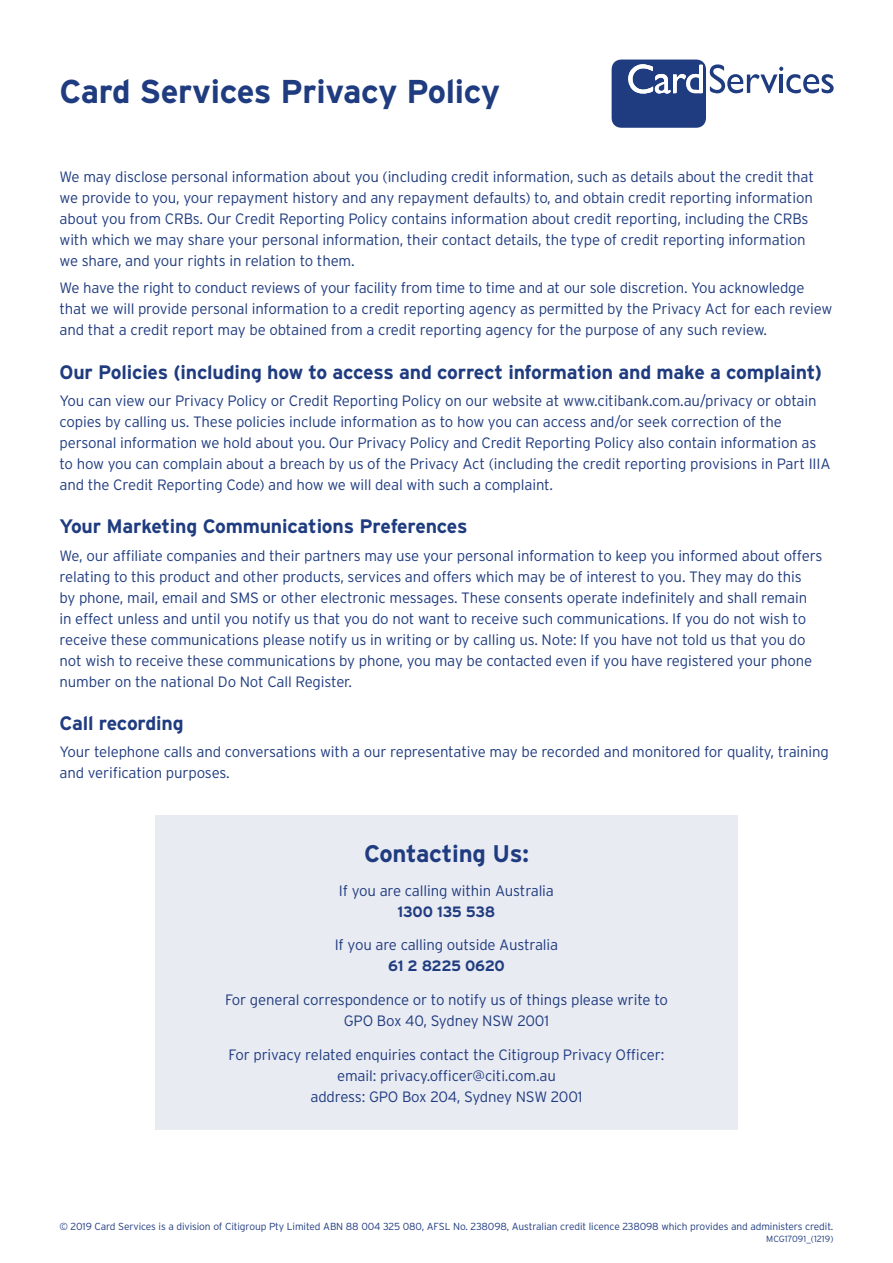
<style>
.page{position:relative;width:893px;height:1263px;background:#fff}
.page>*{position:absolute;margin:0;border:0;box-sizing:border-box;transform-origin:0 0}
.t1{font:700 33px "Interstate";letter-spacing:-.01em;color:#203c80}
.t2{font:700 24px "Interstate";letter-spacing:-.01em;color:#203c80}
.t3{font:700 19.5px "Interstate";letter-spacing:-.01em;color:#203c80}
.t4{font:300 15px/21px "Interstate";letter-spacing:-.01em;color:#203c80}
.t5{font:700 15px "Interstate";letter-spacing:-.03em;color:#203c80}
.t6{font:300 10.2px "Interstate";letter-spacing:-.01em;color:#203c80}
.t7{font:300 9px "Interstate";color:#203c80}
</style>
<div class="page">
<div style="left:155px;top:815px;width:583px;height:314px;background:#e9ebf2"></div>
<svg style="left:612px;top:60px;width:222px;height:68px"></svg>
<h1 class="t1" style="left:60px;top:71px;width:442px">Card Services Privacy Policy</h1>
<p class="t4" style="left:60px;top:166px;width:756px">We may disclose personal information about you (including credit information, such as details about the credit that we provide to you, your repayment history and any repayment defaults) to, and obtain credit reporting information about you from CRBs. Our Credit Reporting Policy contains information about credit reporting, including the CRBs with which we may share your personal information, their contact details, the type of credit reporting information we share, and your rights in relation to them.</p>
<p class="t4" style="left:60px;top:278px;width:774px">We have the right to conduct reviews of your facility from time to time and at our sole discretion. You acknowledge that we will provide personal information to a credit reporting agency as permitted by the Privacy Act for each review and that a credit report may be obtained from a credit reporting agency for the purpose of any such review.</p>
<h3 class="t3" style="left:60px;top:360px;width:764px">Our Policies (including how to access and correct information and make a complaint)</h3>
<p class="t4" style="left:60px;top:390px;width:773px">You can view our Privacy Policy or Credit Reporting Policy on our website at www.citibank.com.au/privacy or obtain copies by calling us. These policies include information as to how you can access and/or seek correction of the personal information we hold about you. Our Privacy Policy and Credit Reporting Policy also contain information as to how you can complain about a breach by us of the Privacy Act (including the credit reporting provisions in Part IIIA and the Credit Reporting Code) and how we will deal with such a complaint.</p>
<h3 class="t3" style="left:60px;top:514px;width:409px">Your Marketing Communications Preferences</h3>
<p class="t4" style="left:60px;top:545px;width:764px">We, our affiliate companies and their partners may use your personal information to keep you informed about offers relating to this product and other products, services and offers which may be of interest to you. They may do this<br>by phone, mail, email and SMS or other electronic messages. These consents operate indefinitely and shall remain in effect unless and until you notify us that you do not want to receive such communications. If you do not wish to receive these communications please notify us in writing or by calling us. Note: If you have not told us that you do not wish to receive these communications by phone, you may be contacted even if you have registered your phone number on the national Do Not Call Register.</p>
<h3 class="t3" style="left:60px;top:711px;width:126px">Call recording</h3>
<p class="t4" style="left:60px;top:741px;width:771px">Your telephone calls and conversations with a our representative may be recorded and monitored for quality, training and verification purposes.</p>
<h2 class="t2" style="left:364px;top:839px;width:166px">Contacting Us:</h2>
<p class="t4" style="left:339px;top:880px;width:217px">If you are calling within Australia</p>
<p class="t5" style="left:398px;top:902px;width:99px">1300 135 538</p>
<p class="t4" style="left:335px;top:934px;width:225px">If you are calling outside Australia</p>
<p class="t5" style="left:388px;top:957px;width:118px">61 2 8225 0620</p>
<p class="t4" style="left:225px;top:989px;width:444px;text-align:center">For general correspondence or to notify us of things please write to<br>GPO Box 40, Sydney NSW 2001</p>
<p class="t4" style="left:229px;top:1044px;width:437px;text-align:center">For privacy related enquiries contact the Citigroup Privacy Officer: email: privacy.officer@citi.com.au<br>address: GPO Box 204, Sydney NSW 2001</p>
<p class="t6" style="left:60px;top:1220px;width:775px">© 2019 Card Services is a division of Citigroup Pty Limited ABN 88 004 325 080, AFSL No. 238098, Australian credit licence 238098 which provides and administers credit.</p>
<p class="t7" style="left:766px;top:1233px;width:69px">MCG17091_(1219)</p>
</div>
